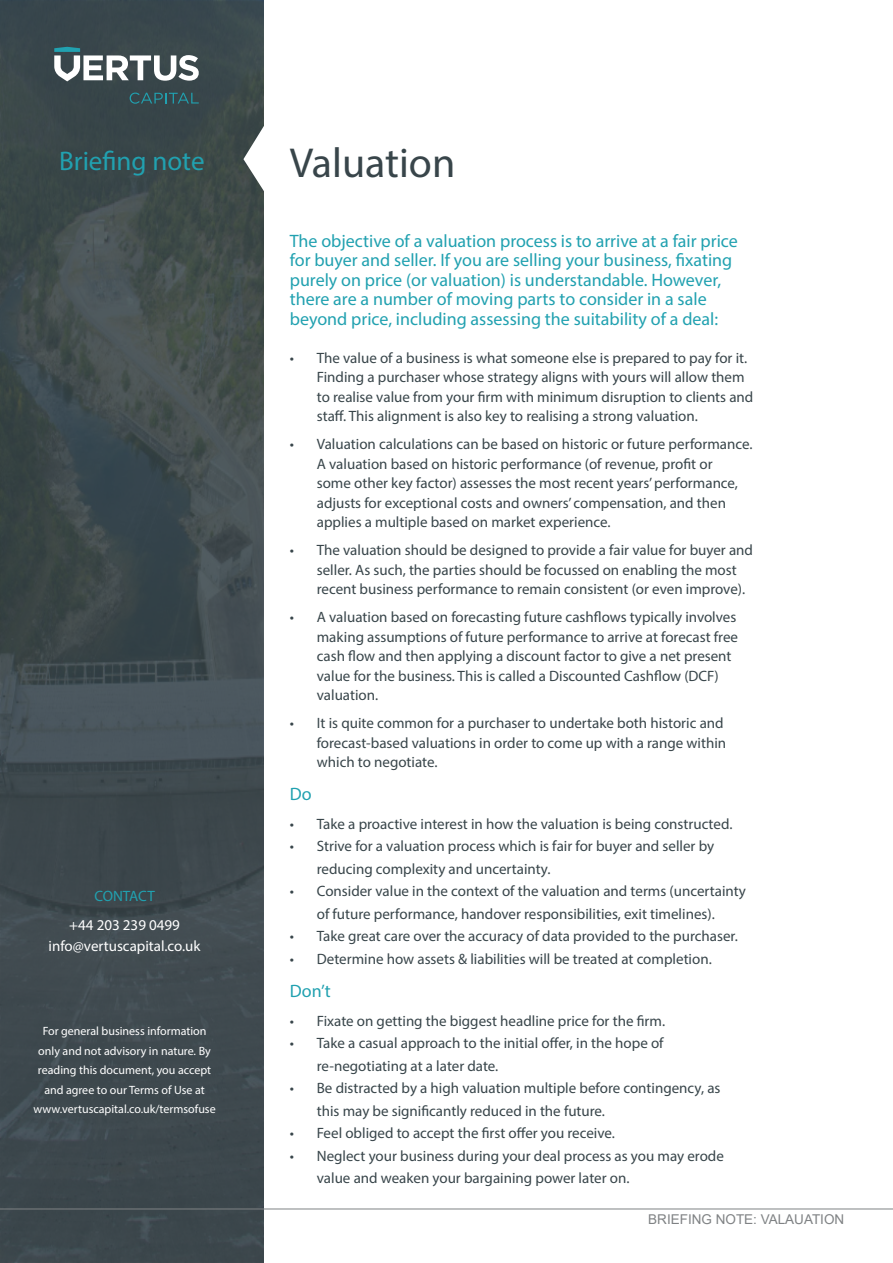
<style>
.page{position:relative;width:893px;height:1263px;background:#fff}
.page>*{position:absolute;margin:0;border:0;box-sizing:border-box;transform-origin:0 0}
.t1{font:42px "Myriad Pro";color:#38454a}
.t2{font:27px "Myriad Pro";color:#21a1b0}
.t3{font:18px/19.5px "Myriad Pro";color:#21a1b0}
.t4{font:15px/19.5px "Myriad Pro";color:#38454a}
.t5{font:15px/21px "Myriad Pro";color:#fff;text-align:center}
.t6{font:15px "Myriad Pro";letter-spacing:-.01em;color:#21a1b0}
.t7{font:13.5px "Arial";color:#7f8284}
.t8{font:12px/19.5px "Myriad Pro";color:#fff;text-align:center}
</style>
<div class="page">
<div style="left:0;top:0;width:264px;height:1263px;background:#38454a"></div>
<svg style="left:130px;top:93px;width:69px;height:11px"></svg>
<svg style="left:54px;top:47px;width:145px;height:34px"></svg>
<hr style="left:0;top:1208px;width:893px;height:1px;background:#7f8284">
<svg style="left:243px;top:75px;width:21px;height:156px"></svg>
<p class="t2" style="left:59px;top:144px;width:147px">Briefing note</p>
<p class="t6" style="left:94px;top:886px;width:62px">CONTACT</p>
<p class="t5" style="left:49px;top:914px;width:153px">+44 203 239 0499 info@vertuscapital.co.uk</p>
<p class="t8" style="left:33px;top:1021px;width:184px">For general business information only and not advisory in nature. By reading this document, you accept and agree to our Terms of Use at www.vertuscapital.co.uk/termsofuse</p>
<p class="t1" style="left:290px;top:137px;width:167px">Valuation</p>
<p class="t3" style="left:290px;top:231px;width:450px">The objective of a valuation process is to arrive at a fair price for buyer and seller. If you are selling your business, fixating purely on price (or valuation) is understandable. However, there are a number of moving parts to consider in a sale beyond price, including assessing the suitability of a deal:</p>
<p class="t4" style="left:317px;top:348px;width:438px;text-indent:-27px">• The value of a business is what someone else is prepared to pay for it.<br>Finding a purchaser whose strategy aligns with yours will allow them to realise value from your firm with minimum disruption to clients and staff. This alignment is also key to realising a strong valuation.</p>
<p class="t4" style="left:317px;top:434px;width:437px;text-indent:-27px">• Valuation calculations can be based on historic or future performance.<br>A valuation based on historic performance (of revenue, profit or<br>some other key factor) assesses the most recent years’ performance, adjusts for exceptional costs and owners’ compensation, and then applies a multiple based on market experience.</p>
<p class="t4" style="left:317px;top:540px;width:438px;text-indent:-27px">• The valuation should be designed to provide a fair value for buyer and seller. As such, the parties should be focussed on enabling the most recent business performance to remain consistent (or even improve).</p>
<p class="t4" style="left:317px;top:607px;width:423px;text-indent:-27px">• A valuation based on forecasting future cashflows typically involves making assumptions of future performance to arrive at forecast free cash flow and then applying a discount factor to give a net present value for the business. This is called a Discounted Cashflow (DCF) valuation.</p>
<p class="t4" style="left:317px;top:713px;width:411px;text-indent:-27px">• It is quite common for a purchaser to undertake both historic and forecast-based valuations in order to come up with a range within which to negotiate.</p>
<p class="t3" style="left:290px;top:784px;width:23px">Do</p>
<p class="t4" style="left:290px;top:813px;width:444px">• Take a proactive interest in how the valuation is being constructed.</p>
<p class="t4" style="left:317px;top:834px;width:399px;line-height:22.5px;text-indent:-27px">• Strive for a valuation process which is fair for buyer and seller by reducing complexity and uncertainty.</p>
<p class="t4" style="left:290px;top:879px;width:458px;line-height:22.5px;text-align:center">• Consider value in the context of the valuation and terms (uncertainty of future performance, handover responsibilities, exit timelines).</p>
<p class="t4" style="left:290px;top:926px;width:449px">• Take great care over the accuracy of data provided to the purchaser.</p>
<p class="t4" style="left:290px;top:948px;width:423px">• Determine how assets &amp; liabilities will be treated at completion.</p>
<p class="t3" style="left:290px;top:981px;width:42px">Don’t</p>
<p class="t4" style="left:290px;top:1011px;width:377px">• Fixate on getting the biggest headline price for the firm.</p>
<p class="t4" style="left:317px;top:1032px;width:348px;line-height:22.5px;text-indent:-27px">• Take a casual approach to the initial offer, in the hope of re-negotiating at a later date.</p>
<p class="t4" style="left:317px;top:1077px;width:405px;line-height:22.5px;text-indent:-27px">• Be distracted by a high valuation multiple before contingency, as this may be significantly reduced in the future.</p>
<p class="t4" style="left:290px;top:1123px;width:327px">• Feel obliged to accept the first offer you receive.</p>
<p class="t4" style="left:317px;top:1144px;width:409px;line-height:22.5px;text-indent:-27px">• Neglect your business during your deal process as you may erode value and weaken your bargaining power later on.</p>
<p class="t7" style="left:648px;top:1210px;width:198px">BRIEFING NOTE: VALAUATION</p>
</div>
